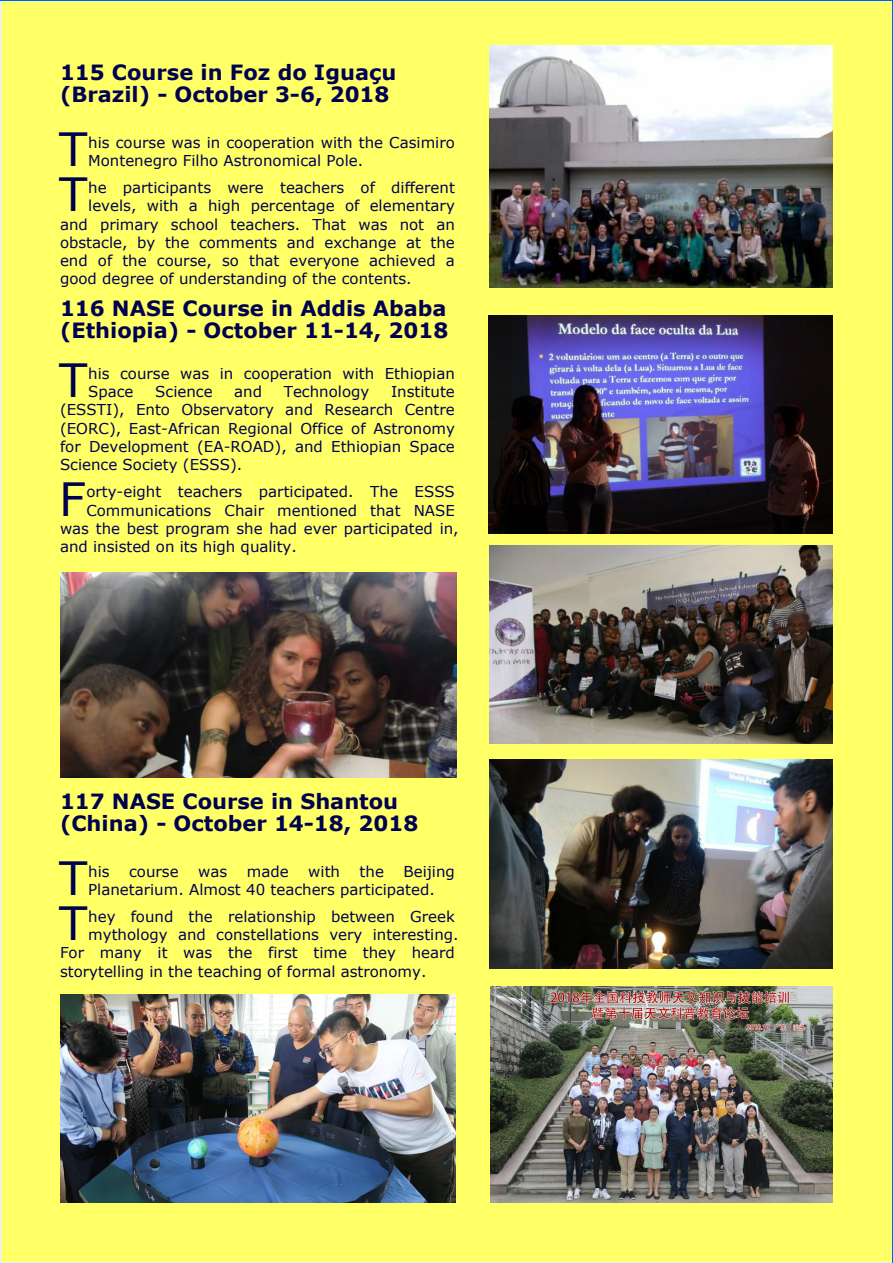
<style>
.page{position:relative;width:893px;height:1263px;background:#fff}
.page>*{position:absolute;margin:0;border:0;box-sizing:border-box;transform-origin:0 0}
.t1{font:45.75px "Verdana";color:#000050}
.t2{font:700 21px/22.5px "Verdana";color:#000050}
.t3{font:15px/18.3px "Verdana";color:#000050}
</style>
<div class="page">
<div style="left:1px;top:1px;width:891px;height:1261px;background:#ff6"></div>
<img style="left:489px;top:46px;width:344px;height:242px">
<img style="left:488px;top:316px;width:345px;height:217px">
<img style="left:489px;top:546px;width:344px;height:197px">
<img style="left:489px;top:760px;width:344px;height:208px">
<img style="left:490px;top:987px;width:343px;height:216px">
<img style="left:60px;top:994px;width:395px;height:209px">
<img style="left:60px;top:573px;width:397px;height:204px">
<h2 class="t2" style="left:60px;top:60px;width:338px">115 Course in Foz do Iguaçu (Brazil) - October 3-6, 2018</h2>
<h1 class="t1" style="left:59px;top:120px;width:30px">T</h1>
<p class="t3" style="left:88px;top:132px;width:368px">his course was in cooperation with the Casimiro<br>Montenegro Filho Astronomical Pole.</p>
<h1 class="t1" style="left:59px;top:165px;width:30px">T</h1>
<p class="t3" style="left:88px;top:178px;width:368px">he participants were teachers of different</p>
<p class="t3" style="left:88px;top:196px;width:368px">levels, with a high percentage of elementary</p>
<p class="t3" style="left:60px;top:214px;width:396px">and primary school teachers. That was not an</p>
<p class="t3" style="left:60px;top:233px;width:396px">obstacle, by the comments and exchange at the</p>
<p class="t3" style="left:60px;top:251px;width:396px">end of the course, so that everyone achieved a</p>
<p class="t3" style="left:60px;top:269px;width:353px">good degree of understanding of the contents.</p>
<h2 class="t2" style="left:60px;top:296px;width:390px">116 NASE Course in Addis Ababa (Ethiopia) - October 11-14, 2018</h2>
<h1 class="t1" style="left:59px;top:351px;width:30px">T</h1>
<p class="t3" style="left:88px;top:364px;width:368px">his course was in cooperation with Ethiopian<br>Space</p>
<p class="t3" style="left:155px;top:382px;width:59px">Science</p>
<p class="t3" style="left:234px;top:382px;width:29px">and</p>
<p class="t3" style="left:284px;top:382px;width:87px">Technology</p>
<p class="t3" style="left:60px;top:382px;width:396px;text-align:justify;text-indent:331px">Institute (ESSTI), Ento Observatory and Research Centre (EORC), East-African Regional Office of Astronomy for Development (EA-ROAD), and Ethiopian Space Science Society (ESSS).</p>
<h1 class="t1" style="left:59px;top:470px;width:28px">F</h1>
<p class="t3" style="left:86px;top:482px;width:370px">orty-eight teachers participated. The ESSS</p>
<p class="t3" style="left:86px;top:500px;width:370px">Communications Chair mentioned that NASE</p>
<p class="t3" style="left:60px;top:519px;width:400px">was the best program she had ever participated in,</p>
<p class="t3" style="left:60px;top:537px;width:238px">and insisted on its high quality.</p>
<h2 class="t2" style="left:60px;top:789px;width:360px">117 NASE Course in Shantou (China) - October 14-18, 2018</h2>
<h1 class="t1" style="left:59px;top:849px;width:30px">T</h1>
<p class="t3" style="left:88px;top:861px;width:23px">his</p>
<p class="t3" style="left:129px;top:861px;width:51px">course</p>
<p class="t3" style="left:198px;top:861px;width:31px">was</p>
<p class="t3" style="left:247px;top:861px;width:43px">made</p>
<p class="t3" style="left:308px;top:861px;width:33px">with</p>
<p class="t3" style="left:360px;top:861px;width:26px">the</p>
<p class="t3" style="left:88px;top:861px;width:368px;text-indent:315px">Beijing<br>Planetarium. Almost 40 teachers participated.</p>
<h1 class="t1" style="left:59px;top:894px;width:30px">T</h1>
<p class="t3" style="left:88px;top:907px;width:368px">hey found the relationship between Greek</p>
<p class="t3" style="left:88px;top:925px;width:372px">mythology and constellations very interesting.</p>
<p class="t3" style="left:60px;top:943px;width:396px">For many it was the first time they heard</p>
<p class="t3" style="left:60px;top:961px;width:368px">storytelling in the teaching of formal astronomy.</p>
</div>
